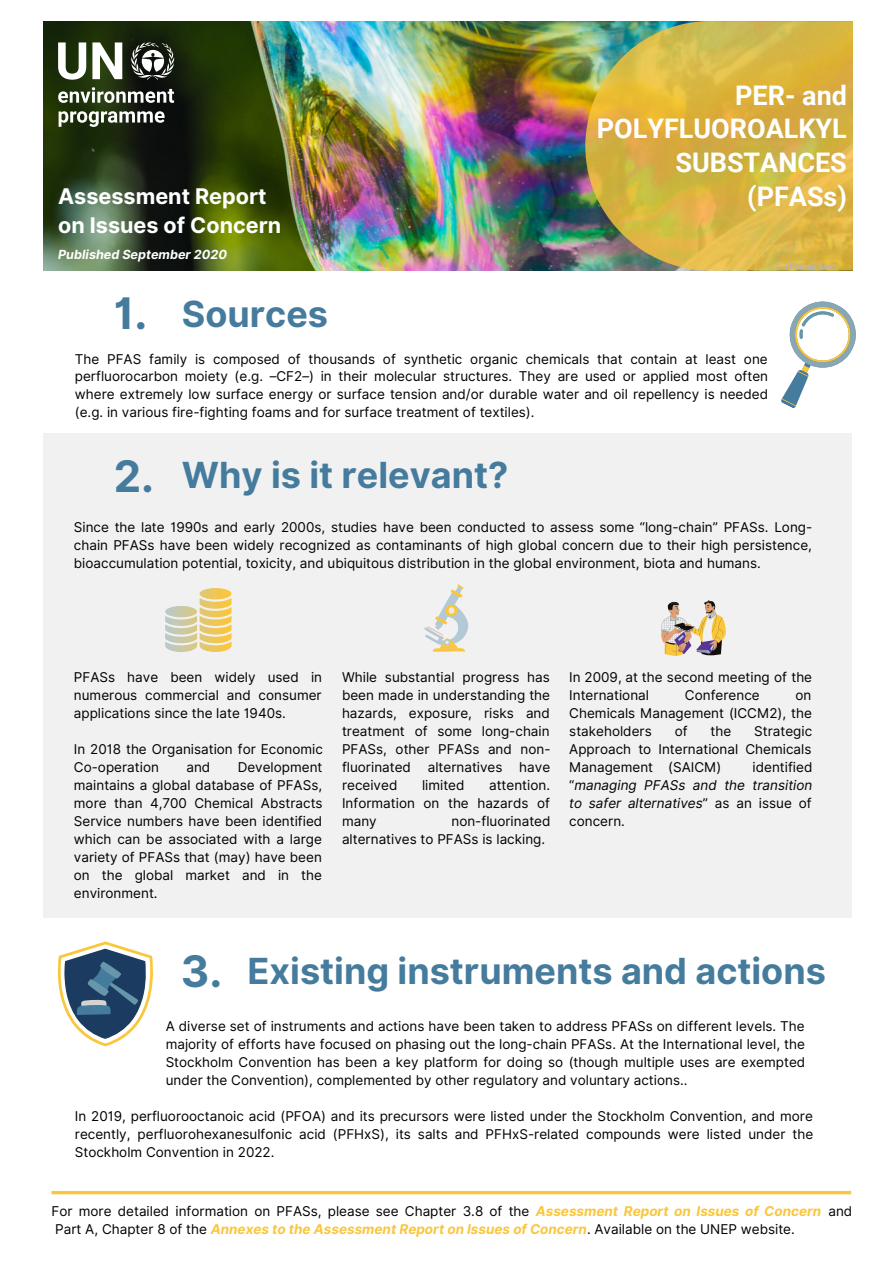
<style>
.page{position:relative;width:893px;height:1264px;background:#fff}
.page>*{position:absolute;margin:0;border:0;box-sizing:border-box;transform-origin:0 0}
.t1{font:700 43.5px "Inter";color:#457b9d}
.t2{font:700 36px "Inter";color:#457b9d}
.t3{font:700 27px/33.8px "Roboto";color:#fff;text-align:right}
.t4{font:700 21.6px/29.2px "Inter";color:#fff}
.t5{font:13.5px/18px "Inter";color:#000;text-align:justify}
.t6{font:italic 700 13.5px/18px "Inter";color:#fac63c}
.t7{font:italic 13.5px/18px "Inter";color:#000;text-align:justify}
.t8{font:italic 700 12.6px "Inter";color:#fff}
.t9{font:700 8.1px "Inter";color:#bbb5b5}
.s1{font-size:43.5px}
.s2{font-style:normal}
.s3{font-weight:400;font-style:normal;color:#000}
</style>
<div class="page">
<svg style="left:781px;top:301px;width:75px;height:107px"></svg>
<div style="left:43px;top:433px;width:808px;height:484px;background:#f1f1f1"></div>
<img style="left:43px;top:21px;width:809px;height:250px">
<svg style="left:130px;top:42px;width:45px;height:38px"></svg>
<svg style="left:58px;top:42px;width:28px;height:38px"></svg>
<svg style="left:92px;top:42px;width:30px;height:37px"></svg>
<svg style="left:58px;top:87px;width:116px;height:16px"></svg>
<svg style="left:59px;top:111px;width:105px;height:16px"></svg>
<img style="left:585px;top:21px;width:267px;height:249px">
<hr style="left:51px;top:1191px;width:800px;height:3px;background:#fac63c">
<svg style="left:57px;top:941px;width:96px;height:105px"></svg>
<svg style="left:165px;top:588px;width:66px;height:64px"></svg>
<svg style="left:424px;top:584px;width:44px;height:68px"></svg>
<svg style="left:661px;top:600px;width:64px;height:56px"></svg>
<h3 class="t4" style="left:58px;top:182px;width:225px">Assessment Report on Issues of Concern</h3>
<p class="t8" style="left:58px;top:247px;width:170px">Published September 2020</p>
<p class="t3" style="left:596px;top:78px;width:252px">PER- and<br>POLYFLUOROALKYL<br>SUBSTANCES (PFASs)</p>
<p class="t9" style="left:775px;top:261px;width:62px">© Thomas Kast</p>
<p class="t2" style="left:114px;top:292px;width:216px"><span class="s1">1.</span> Sources</p>
<p class="t5" style="left:75px;top:349px;width:694px">The PFAS family is composed of thousands of synthetic organic chemicals that contain at least one</p>
<p class="t5" style="left:75px;top:367px;width:694px">perfluorocarbon moiety (e.g. –CF2–) in their molecular structures. They are used or applied most often</p>
<p class="t5" style="left:75px;top:385px;width:694px">where extremely low surface energy or surface tension and/or durable water and oil repellency is needed (e.g. in various fire-fighting foams and for surface treatment of textiles).</p>
<p class="t1" style="left:114px;top:449px;width:42px">2.</p>
<p class="t2" style="left:182px;top:453px;width:328px">Why is it relevant?</p>
<p class="t5" style="left:74px;top:518px;width:739px">Since the late 1990s and early 2000s, studies have been conducted to assess some “long-chain” PFASs. Long&shy;chain PFASs have been widely recognized as contaminants of high global concern due to their high persistence, bioaccumulation potential, toxicity, and ubiquitous distribution in the global environment, biota and humans.</p>
<p class="t5" style="left:74px;top:668px;width:250px">PFASs have been widely used in numerous commercial and consumer applications since the late 1940s.</p>
<p class="t5" style="left:74px;top:740px;width:250px">In 2018 the Organisation for Economic</p>
<p class="t5" style="left:74px;top:758px;width:87px">Co-operation</p>
<p class="t5" style="left:186px;top:758px;width:25px">and</p>
<p class="t5" style="left:74px;top:758px;width:250px;text-indent:164px">Development maintains a global database of PFASs, more than 4,700 Chemical Abstracts Service numbers have been identified which can be associated with a large variety of PFASs that (may) have been on the global market and in the environment.</p>
<p class="t5" style="left:342px;top:668px;width:209px">While substantial progress has been made in understanding the</p>
<p class="t5" style="left:342px;top:704px;width:210px">hazards, exposure, risks and treatment of some long-chain PFASs, other PFASs and non-</p>
<p class="t5" style="left:342px;top:758px;width:210px">fluorinated alternatives have</p>
<p class="t5" style="left:342px;top:775px;width:57px">received</p>
<p class="t5" style="left:422px;top:775px;width:44px">limited</p>
<p class="t5" style="left:489px;top:775px;width:62px">attention.</p>
<p class="t5" style="left:342px;top:793px;width:209px">Information on the hazards of many</p>
<p class="t5" style="left:342px;top:811px;width:210px;text-indent:109px">non-fluorinated alternatives to PFASs is lacking.</p>
<p class="t5" style="left:569px;top:668px;width:244px">In 2009, at the second meeting of the<br>International</p>
<p class="t5" style="left:685px;top:686px;width:76px">Conference</p>
<p class="t5" style="left:569px;top:686px;width:244px;text-indent:226px">on Chemicals Management (ICCM2), the stakeholders</p>
<p class="t5" style="left:674px;top:722px;width:14px">of</p>
<p class="t5" style="left:710px;top:722px;width:22px">the</p>
<p class="t5" style="left:569px;top:722px;width:244px;text-align:right">Strategic<br>Approach to International Chemicals</p>
<p class="t5" style="left:569px;top:758px;width:154px">Management (SAICM)</p>
<p class="t7" style="left:569px;top:758px;width:245px;text-indent:183px"><span class="s2">identified “</span>managing PFASs and the transition to safer alternatives<span class="s2">” as an issue of</span></p>
<p class="t5" style="left:569px;top:811px;width:57px">concern.</p>
<p class="t2" style="left:181px;top:949px;width:646px"><span class="s1">3.</span> Existing instruments and actions</p>
<p class="t5" style="left:166px;top:1016px;width:641px">A diverse set of instruments and actions have been taken to address PFASs on different levels. The majority of efforts have focused on phasing out the long-chain PFASs. At the International level, the Stockholm Convention has been a key platform for doing so (though multiple uses are exempted under the Convention), complemented by other regulatory and voluntary actions..</p>
<p class="t5" style="left:75px;top:1107px;width:739px">In 2019, perfluorooctanoic acid (PFOA) and its precursors were listed under the Stockholm Convention, and more recently, perfluorohexanesulfonic acid (PFHxS), its salts and PFHxS-related compounds were listed under the Stockholm Convention in 2022.</p>
<p class="t5" style="left:51px;top:1202px;width:479px">For more detailed information on PFASs, please see Chapter 3.8 of the</p>
<p class="t6" style="left:55px;top:1202px;width:798px;text-indent:480px">Assessment Report on Issues of Concern <span class="s3">and<br>Part A, Chapter 8 of the</span> Annexes to the Assessment Report on Issues of Concern<span class="s3">. Available on the UNEP website.</span></p>
</div>
